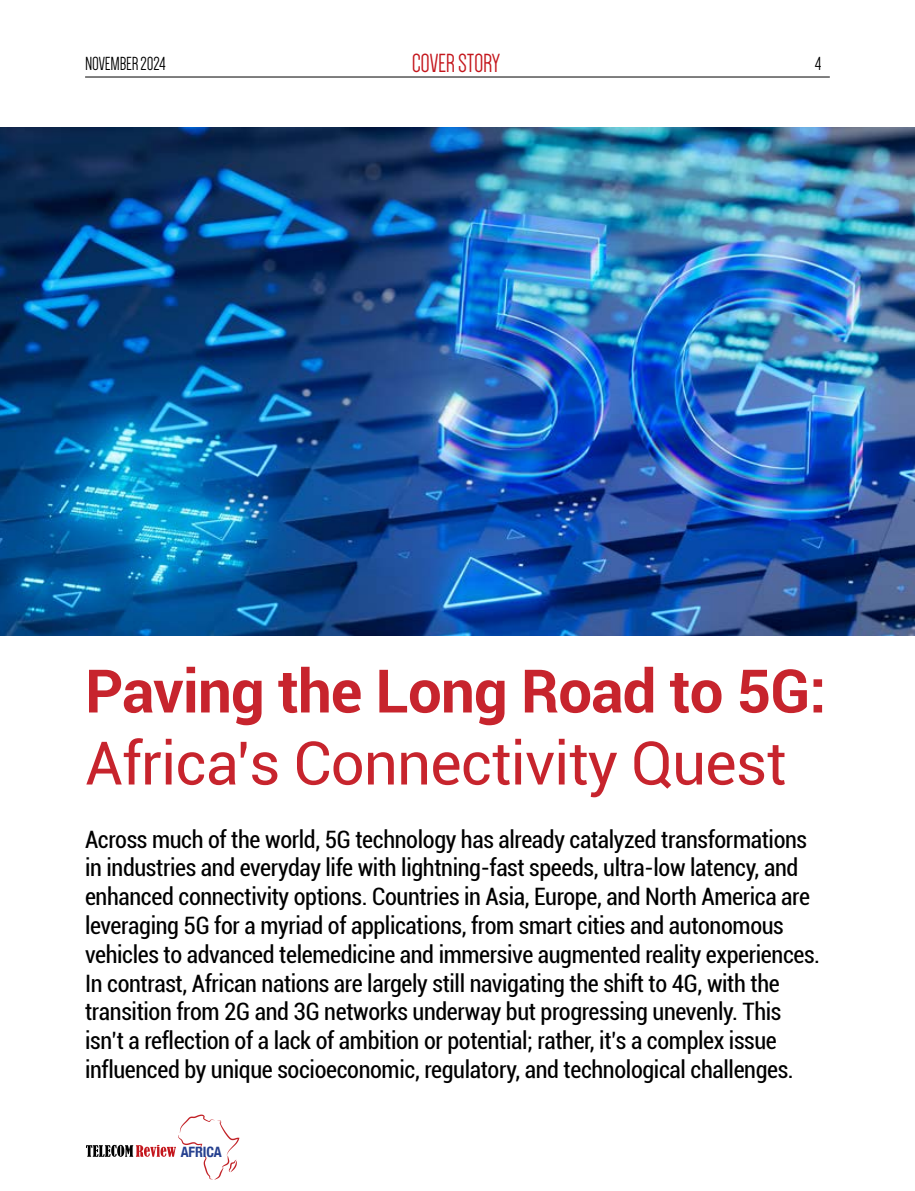
<style>
.page{position:relative;width:915px;height:1191px;background:#fff}
.page>*{position:absolute;margin:0;border:0;box-sizing:border-box;transform-origin:0 0}
.t1{font:60px "Roboto";letter-spacing:-.015em;color:#c7242d}
.t2{font:700 60px "Roboto";letter-spacing:-.015em;color:#c7242d}
.t3{font:27px "Dense";letter-spacing:-.01em;color:#c4161c}
.t4{font:condensed 24px/28.8px "Roboto";letter-spacing:-.015em;color:#000}
.t5{font:19.5px "Dense";letter-spacing:-.01em;color:#000}
.t6{font:700 condensed 14.25px "Helvetica Neue";letter-spacing:-.01em;color:#25408f}
</style>
<div class="page">
<hr style="left:85px;top:77px;width:744px;height:1px;background:#000">
<svg style="left:86px;top:1114px;width:153px;height:66px"></svg>
<img style="left:0;top:128px;width:914px;height:507px">
<p class="t5" style="left:85px;top:54px;width:82px">NOVEMBER 2024</p>
<p class="t3" style="left:411px;top:50px;width:90px">COVER STORY</p>
<p class="t5" style="left:814px;top:54px;width:8px">4</p>
<h1 class="t2" style="left:85px;top:649px;width:742px">Paving the Long Road to 5G:</h1>
<h1 class="t1" style="left:85px;top:721px;width:702px">Africa’s Connectivity Quest</h1>
<p class="t4" style="left:85px;top:823px;width:736px">Across much of the world, 5G technology has already catalyzed transformations in industries and everyday life with lightning-fast speeds, ultra-low latency, and enhanced connectivity options. Countries in Asia, Europe, and North America are leveraging 5G for a myriad of applications, from smart cities and autonomous vehicles to advanced telemedicine and immersive augmented reality experiences.<br>In contrast, African nations are largely still navigating the shift to 4G, with the transition from 2G and 3G networks underway but progressing unevenly. This isn’t a reflection of a lack of ambition or potential; rather, it’s a complex issue influenced by unique socioeconomic, regulatory, and technological challenges.</p>
<p class="t6" style="left:181px;top:1139px;width:43px">AFRICA</p>
</div>
